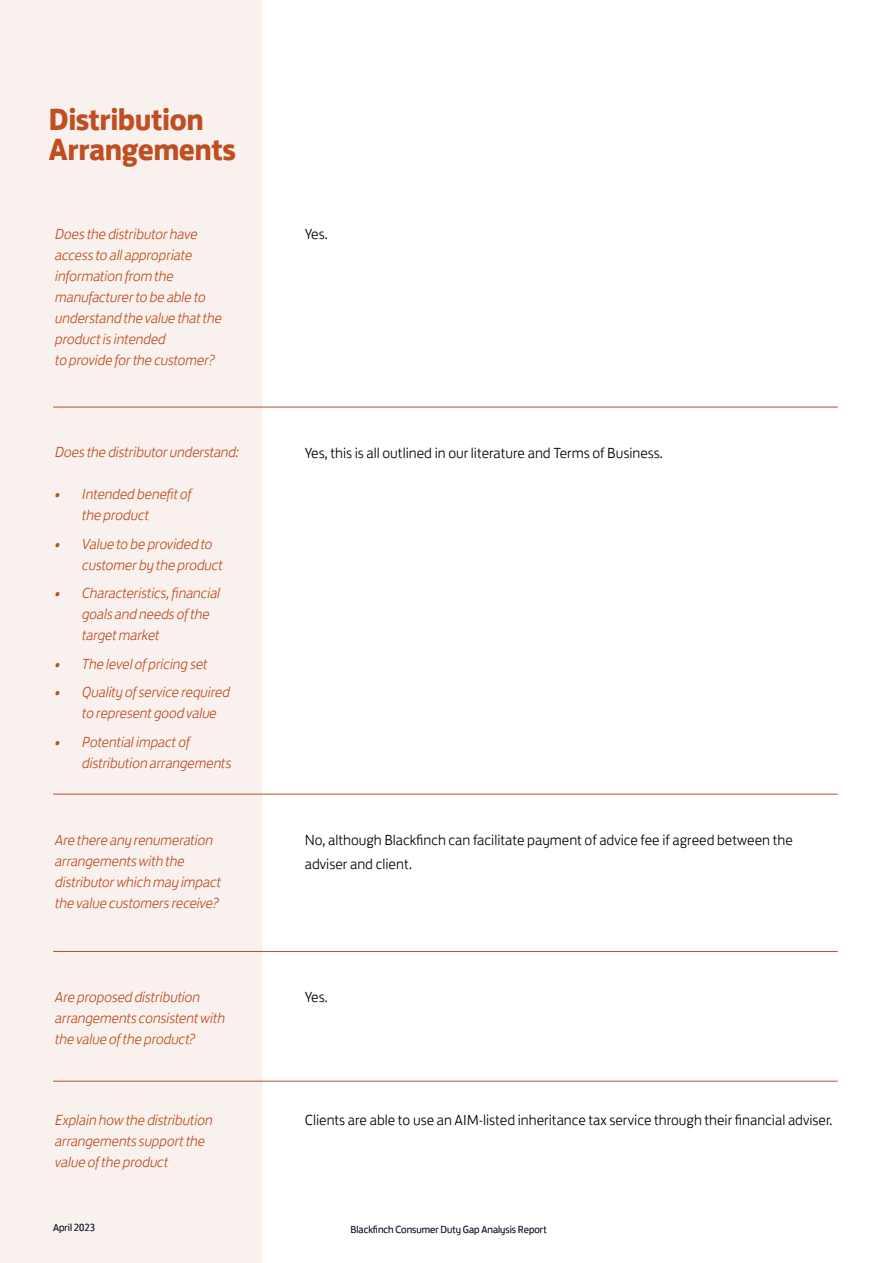
<style>
.page{position:relative;width:893px;height:1263px;background:#fff}
.page>*{position:absolute;margin:0;border:0;box-sizing:border-box;transform-origin:0 0}
.t1{font:700 31.5px/30px "FS Jack";letter-spacing:-.02em;color:#bf4e22}
.t2{font:italic 300 15px/21px "FS Jack";letter-spacing:-.02em;color:#bf4e22}
.t3{font:300 15px/24px "FS Jack";color:#000}
.t4{font:300 10.5px "FS Jack";color:#24293a}
</style>
<div class="page">
<div style="left:0;top:0;width:261px;height:1263px;background:#f9f1ed"></div>
<hr style="left:53px;top:407px;width:785px;height:1px;background:#bf4e22">
<hr style="left:53px;top:794px;width:785px;height:1px;background:#bf4e22">
<hr style="left:53px;top:951px;width:785px;height:1px;background:#bf4e22">
<hr style="left:53px;top:1081px;width:785px;height:1px;background:#bf4e22">
<h1 class="t1" style="left:49px;top:102px;width:189px">Distribution<br>Arrangements</h1>
<p class="t2" style="left:55px;top:223px;width:169px">Does the distributor have access to all appropriate information from the manufacturer to be able to understand the value that the product is intended<br>to provide for the customer?</p>
<p class="t3" style="left:305px;top:220px;width:25px">Yes.</p>
<p class="t2" style="left:55px;top:441px;width:185px">Does the distributor understand:</p>
<p class="t3" style="left:305px;top:440px;width:360px">Yes, this is all outlined in our literature and Terms of Business.</p>
<p class="t2" style="left:82px;top:483px;width:111px;text-indent:-27px">• Intended benefit of the product</p>
<p class="t2" style="left:82px;top:532px;width:142px;text-indent:-27px">• Value to be provided to customer by the product</p>
<p class="t2" style="left:82px;top:582px;width:140px;text-indent:-27px">• Characteristics, financial goals and needs of the target market</p>
<p class="t2" style="left:55px;top:652px;width:154px">• The level of pricing set</p>
<p class="t2" style="left:82px;top:681px;width:150px;text-indent:-27px">• Quality of service required to represent good value</p>
<p class="t2" style="left:82px;top:730px;width:151px;text-indent:-27px">• Potential impact of distribution arrangements</p>
<p class="t2" style="left:55px;top:829px;width:168px">Are there any renumeration arrangements with the distributor which may impact the value customers receive?</p>
<p class="t3" style="left:305px;top:827px;width:490px">No, although Blackfinch can facilitate payment of advice fee if agreed between the adviser and client.</p>
<p class="t2" style="left:55px;top:985px;width:172px">Are proposed distribution arrangements consistent with the value of the product?</p>
<p class="t3" style="left:305px;top:983px;width:25px">Yes.</p>
<p class="t2" style="left:55px;top:1108px;width:159px">Explain how the distribution arrangements support the value of the product</p>
<p class="t3" style="left:305px;top:1106px;width:529px">Clients are able to use an AIM-listed inheritance tax service through their financial adviser.</p>
<p class="t4" style="left:53px;top:1219px;width:43px">April 2023</p>
<p class="t4" style="left:351px;top:1221px;width:198px">Blackfinch Consumer Duty Gap Analysis Report</p>
</div>
